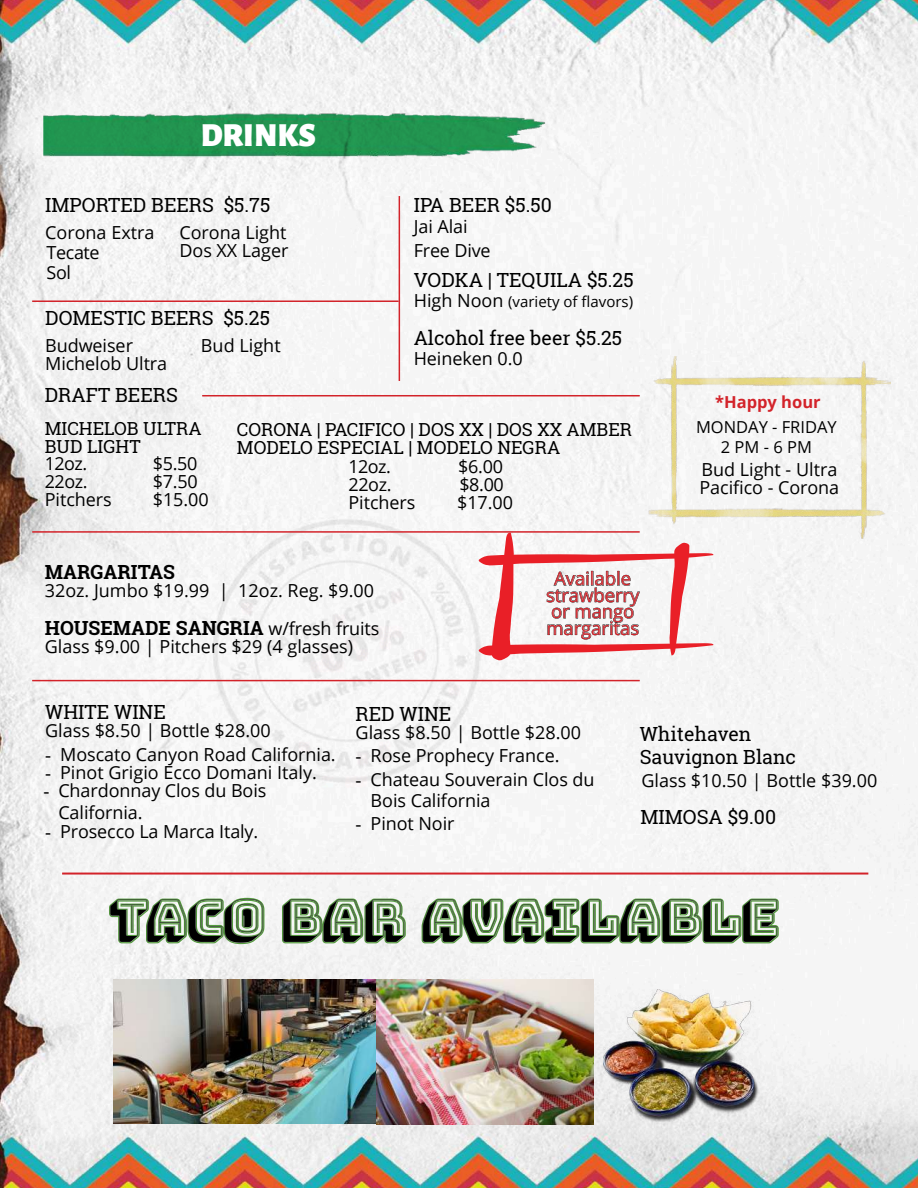
<style>
.page{position:relative;width:918px;height:1188px;background:#fff}
.page>*{position:absolute;margin:0;border:0;box-sizing:border-box;transform-origin:0 0}
.t1{font:49.8px "Bungee Shade";color:#000}
.t2{font:900 33.15px "Alegreya Sans SC";color:#fff}
.t3{font:19.5px/23.4px "Roboto Slab";color:#000}
.t4{font:700 19.5px "Roboto Slab";color:#000}
.t5{font:18.45px/16.5px "Open Sans";color:#d3232a;text-align:center}
.t6{font:18px/18px "Open Sans";letter-spacing:-.005em;color:#000}
.t7{font:18px/18px "Roboto Slab";color:#000}
.t8{font:16.5px/19.6px "Open Sans";color:#000;text-align:center}
.t9{font:700 16.5px "Open Sans";color:#d3232a}
.t10{font:15px "Open Sans";color:#000}
.s1{font-size:18px}
.s2{font-family:"Open Sans";font-weight:400;font-size:18px}
.s3{font-family:"Times New Roman"}
</style>
<div class="page">
<img style="left:0;top:0;width:918px;height:1188px">
<div style="left:45px;top:422px;width:156px;height:32px;background:#f3f3f3"></div>
<div style="left:237px;top:422px;width:395px;height:34px;background:#f6f6f6"></div>
<img style="left:648px;top:357px;width:243px;height:181px">
<hr style="left:202px;top:395px;width:438px;height:1px;background:#d3232a">
<hr style="left:32px;top:300px;width:367px;height:2px;background:#d3232a">
<hr style="left:32px;top:531px;width:608px;height:2px;background:#d3232a">
<hr style="left:32px;top:680px;width:608px;height:1px;background:#d3232a">
<hr style="left:62px;top:873px;width:806px;height:2px;background:#d3232a">
<svg style="left:477px;top:533px;width:236px;height:128px"></svg>
<hr style="left:399px;top:196px;width:1px;height:185px;background:#d3232a">
<img style="left:113px;top:980px;width:264px;height:143px">
<img style="left:377px;top:980px;width:216px;height:144px">
<svg style="left:109px;top:898px;width:670px;height:46px"></svg>
<img style="left:44px;top:111px;width:508px;height:49px">
<img style="left:604px;top:990px;width:155px;height:133px">
<div style="left:741px;top:997px;width:107px;height:63px;background:#f5f5f5"></div>
<h2 class="t2" style="left:201px;top:108px;width:117px">DRINKS</h2>
<p class="t3" style="left:45px;top:193px;width:227px">IMPORTED BEERS $5.75</p>
<p class="t6" style="left:45px;top:223px;width:111px">Corona Extra</p>
<p class="t6" style="left:179px;top:223px;width:110px">Corona Light<br>Dos XX Lager</p>
<p class="t6" style="left:47px;top:242px;width:55px;line-height:19.8px">Tecate<br>Sol</p>
<p class="t3" style="left:45px;top:306px;width:226px">DOMESTIC BEERS $5.25</p>
<p class="t6" style="left:45px;top:336px;width:124px">Budweiser<br>Michelob Ultra</p>
<p class="t6" style="left:201px;top:336px;width:81px">Bud Light</p>
<p class="t3" style="left:414px;top:193px;width:140px">IPA BEER $5.50</p>
<p class="t6" style="left:414px;top:214px;width:79px;line-height:24.3px">Jai Alai<br>Free Dive</p>
<p class="t3" style="left:414px;top:268px;width:221px">VODKA | TEQUILA $5.25</p>
<p class="t10" style="left:414px;top:291px;width:221px"><span class="s1">High Noon</span> (variety of flavors)</p>
<p class="t3" style="left:414px;top:326px;width:210px">Alcohol free beer $5.25</p>
<p class="t6" style="left:414px;top:349px;width:111px">Heineken 0.0</p>
<p class="t3" style="left:45px;top:383px;width:135px">DRAFT BEERS</p>
<p class="t7" style="left:45px;top:419px;width:158px">MICHELOB ULTRA<br>BUD LIGHT</p>
<p class="t6" style="left:45px;top:454px;width:69px">12oz.<br>22oz.<br>Pitchers</p>
<p class="t6" style="left:153px;top:454px;width:57px">$5.50 $7.50 $15.00</p>
<p class="t7" style="left:237px;top:420px;width:397px">CORONA | PACIFICO | DOS XX | DOS XX AMBER<br>MODELO ESPECIAL | MODELO NEGRA</p>
<p class="t6" style="left:348px;top:457px;width:44px">12oz.</p>
<p class="t6" style="left:458px;top:457px;width:46px">$6.00</p>
<p class="t6" style="left:348px;top:475px;width:45px">22oz.</p>
<p class="t6" style="left:459px;top:475px;width:46px">$8.00</p>
<p class="t6" style="left:348px;top:493px;width:69px">Pitchers</p>
<p class="t6" style="left:457px;top:493px;width:57px">$17.00</p>
<p class="t4" style="left:45px;top:559px;width:132px">MARGARITAS</p>
<p class="t6" style="left:45px;top:581px;width:331px">32oz. Jumbo $19.99 | 12oz. Reg. $9.00</p>
<p class="t4" style="left:45px;top:614px;width:336px">HOUSEMADE SANGRIA <span class="s2">w/fresh fruits</span></p>
<p class="t6" style="left:45px;top:637px;width:310px">Glass $9.00 | Pitchers $29 (4 glasses)</p>
<p class="t5" style="left:546px;top:570px;width:95px">Available strawberry or mango margaritas</p>
<p class="t9" style="left:715px;top:390px;width:107px">*Happy hour</p>
<p class="t8" style="left:696px;top:417px;width:142px">MONDAY - FRIDAY<br>2 PM - 6 PM</p>
<p class="t6" style="left:699px;top:460px;width:141px">Bud Light - Ultra<br>Pacifico - Corona</p>
<p class="t3" style="left:45px;top:700px;width:122px">WHITE WINE</p>
<p class="t6" style="left:45px;top:721px;width:227px">Glass $8.50 | Bottle $28.00</p>
<p class="t6" style="left:45px;top:745px;width:292px"><span class="s3">-</span> Moscato Canyon Road California.</p>
<p class="t6" style="left:45px;top:763px;width:273px"><span class="s3">-</span> Pinot Grigio Ecco Domani Italy.</p>
<p class="t6" style="left:58px;top:779px;width:210px;line-height:21.6px;text-indent:-15px"><span class="s3">-</span> Chardonnay Clos du Bois<br>California.</p>
<p class="t6" style="left:45px;top:822px;width:215px"><span class="s3">-</span> Prosecco La Marca Italy.</p>
<p class="t3" style="left:356px;top:702px;width:97px">RED WINE</p>
<p class="t6" style="left:356px;top:723px;width:227px">Glass $8.50 | Bottle $28.00</p>
<p class="t6" style="left:356px;top:746px;width:205px"><span class="s3">-</span> Rose Prophecy France.</p>
<p class="t6" style="left:371px;top:768px;width:226px;line-height:21.6px;text-indent:-15px"><span class="s3">-</span> Chateau Souverain Clos du<br>Bois California</p>
<p class="t6" style="left:356px;top:814px;width:100px"><span class="s3">-</span> Pinot Noir</p>
<p class="t3" style="left:640px;top:722px;width:158px">Whitehaven<br>Sauvignon Blanc</p>
<p class="t6" style="left:641px;top:771px;width:237px">Glass $10.50 | Bottle $39.00</p>
<p class="t3" style="left:640px;top:805px;width:137px">MIMOSA $9.00</p>
<h1 class="t1" style="left:110px;top:890px;width:670px">TACO BAR AVAILABLE</h1>
</div>
